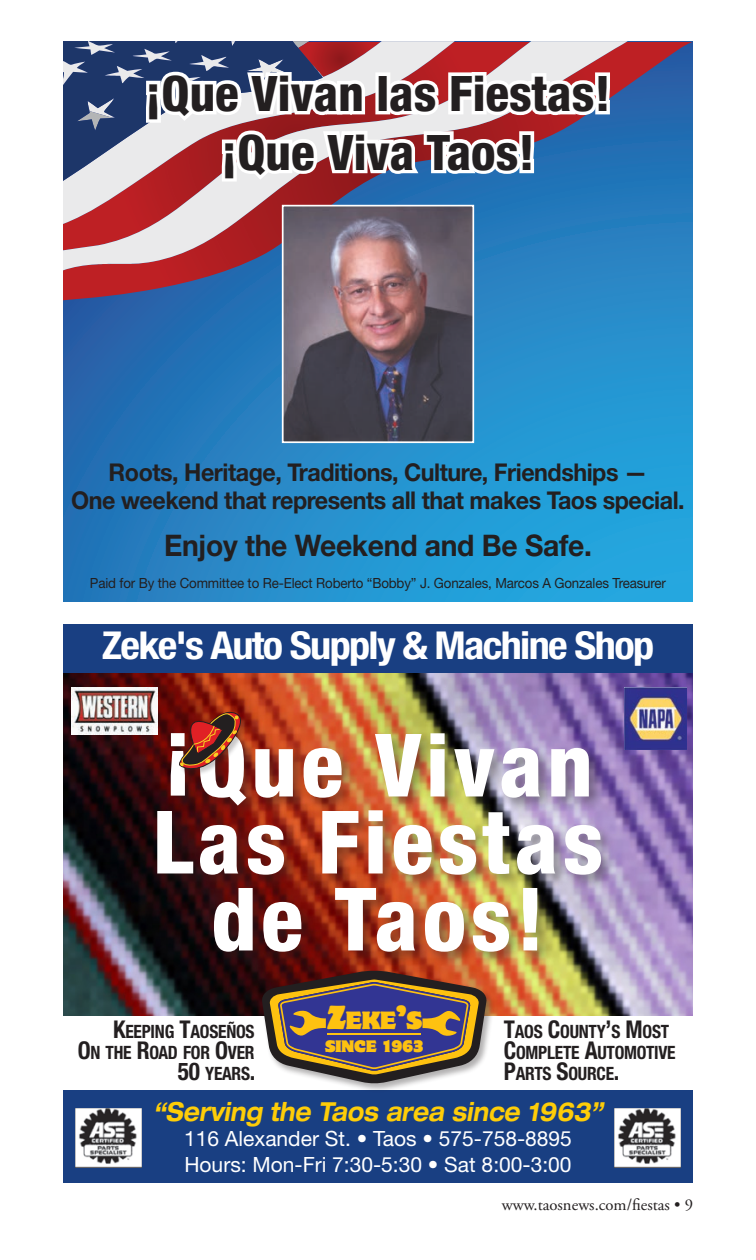
<style>
.page{position:relative;width:756px;height:1260px;background:#fff}
.page>*{position:absolute;margin:0;border:0;box-sizing:border-box;transform-origin:0 0}
.t1{font:800 condensed 87.5px/77px "Helvetica Neue LT Std";letter-spacing:.05em;color:#fff;text-align:center}
.t2{font:800 condensed 49px/58.8px "Helvetica Neue LT Std";color:#231f20;text-align:center}
.t3{font:700 condensed 38.5px "Helvetica Neue LT Std";letter-spacing:-.04em;color:#fff;scale:1.1 1}
.t4{font:700 29.75px "Helvetica Neue LT Std";letter-spacing:-.01em;color:#231f20;scale:.95 1}
.t5{font:italic 700 expanded 26.25px "Helvetica Neue LT Std";color:#fecd08;scale:.8 1}
.t6{font:700 24.5px/28px "Helvetica Neue LT Std";letter-spacing:-.02em;color:#231f20;text-align:center;scale:.95 1}
.t7{font:22.4px "Motter Corpus Std";color:#fec210}
.t8{font:21px/25.2px "Helvetica Neue LT Std";color:#fff}
.t9{font:700 condensed 18.38px/21px "Helvetica Neue LT Std";letter-spacing:-.015em;color:#231f20;text-align:right;scale:.95 1}
.t10{font:16.62px "Adobe Garamond Pro";color:#231f20}
.t11{font:14.88px "Motter Corpus Std";letter-spacing:-.025em;color:#fec210}
.t12{font:14px "Helvetica Neue LT Std";letter-spacing:-.01em;color:#231f20;scale:.95 1}
.s1{font-size:24.5px}
.s2{font-size:29.75px}
</style>
<div class="page">
<svg style="left:63px;top:42px;width:630px;height:559px;background:#258ac9"></svg>
<svg style="left:63px;top:42px;width:629px;height:258px;background:#3e68a1"></svg>
<svg style="left:63px;top:42px;width:565px;height:228px;background:#7b7596"></svg>
<img style="left:285px;top:208px;width:186px;height:232px">
<div style="left:282px;top:205px;width:192px;height:238px;border:2px solid #fff"></div>
<svg style="left:63px;top:42px;width:551px;height:143px"></svg>
<img style="left:63px;top:672px;width:630px;height:344px">
<div style="left:63px;top:624px;width:630px;height:48px;background:#193f82"></div>
<div style="left:63px;top:1091px;width:630px;height:92px;background:#193f82"></div>
<div style="left:154px;top:730px;width:462px;height:237px;background:#231f20;opacity:.4"></div>
<img style="left:75px;top:1109px;width:67px;height:59px">
<img style="left:614px;top:1109px;width:67px;height:59px">
<div style="left:179px;top:712px;width:69px;height:64px;background:#231f20;opacity:.25"></div>
<svg style="left:171px;top:697px;width:79px;height:76px;background:#7f2414"></svg>
<img style="left:72px;top:687px;width:86px;height:47px">
<img style="left:624px;top:687px;width:62px;height:63px">
<div style="left:260px;top:969px;width:235px;height:124px;background:#231f20;opacity:.35"></div>
<svg style="left:261px;top:970px;width:227px;height:114px;background:#736067"></svg>
<p class="t2" style="left:145px;top:63px;width:467px">¡Que Vivan las Fiestas! ¡Que Viva Taos!</p>
<p class="t6" style="left:71px;top:458px;width:647px">Roots, Heritage, Traditions, Culture, Friendships —<br>One weekend that represents all that makes Taos special.</p>
<p class="t4" style="left:164px;top:527px;width:452px">Enjoy the Weekend and Be Safe.</p>
<p class="t12" style="left:90px;top:575px;width:608px">Paid for By the Committee to Re-Elect Roberto “Bobby” J. Gonzales, Marcos A Gonzales Treasurer</p>
<p class="t3" style="left:102px;top:622px;width:504px">Zeke's Auto Supply &amp; Machine Shop</p>
<p class="t1" style="left:153px;top:725px;width:452px">¡Que Vivan<br>Las Fiestas de Taos!</p>
<p class="t9" style="left:78px;top:1021px;width:189px"><span class="s1">K</span>EEPING <span class="s1">T</span>AOSEÑOS<br><span class="s1">O</span>N THE <span class="s1">R</span>OAD FOR <span class="s1">O</span>VER<br><span class="s1">50</span> YEARS<span class="s1">.</span></p>
<p class="t7" style="left:327px;top:1005px;width:97px"><span class="s2">Z</span>EKE<span class="s2">’</span>S</p>
<p class="t11" style="left:325px;top:1036px;width:101px">SINCE 1963</p>
<p class="t9" style="left:504px;top:1021px;width:182px;text-align:left"><span class="s1">T</span>AOS <span class="s1">C</span>OUNTY<span class="s1">’</span>S <span class="s1">M</span>OST<br><span class="s1">C</span>OMPLETE <span class="s1">A</span>UTOMOTIVE<br><span class="s1">P</span>ARTS <span class="s1">S</span>OURCE<span class="s1">.</span></p>
<p class="t5" style="left:153px;top:1095px;width:563px">“Serving the Taos area since 1963”</p>
<p class="t8" style="left:184px;top:1126px;width:389px">116 Alexander St. • Taos • 575-758-8895<br>Hours: Mon-Fri 7:30-5:30 • Sat 8:00-3:00</p>
<p class="t10" style="left:502px;top:1195px;width:193px">www.taosnews.com/fiestas • 9</p>
</div>
